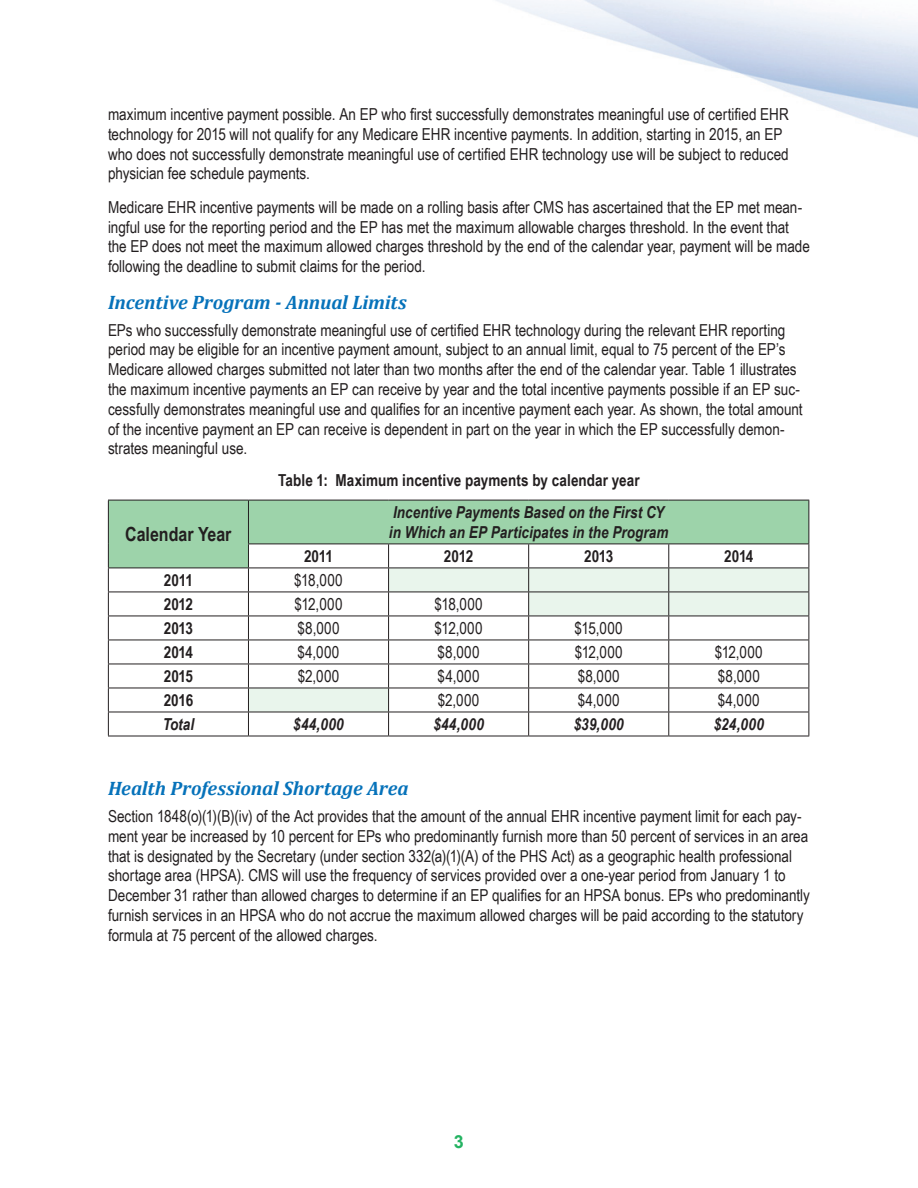
<style>
.page{position:relative;width:918px;height:1188px;background:#fff}
.page>*{position:absolute;margin:0;border:0;box-sizing:border-box;transform-origin:0 0}
.t1{font:italic 700 19.5px "Cambria";letter-spacing:-.005em;color:#0672ba}
.body{font:700 19.5px "Arial Narrow";color:#231f20}
.t2{font:700 18px "Arial";color:#24b362}
.body-2{font:16.5px/19.8px "Arial Narrow";color:#231f20}
.body-3{font:italic 700 16.5px/19.8px "Arial Narrow";letter-spacing:.005em;color:#231f20}
.body-4{font:700 16.5px "Arial Narrow";letter-spacing:.005em;color:#231f20}
</style>
<div class="page">
<svg style="left:109px;top:501px;width:699px;height:67px;fill:#9dd3aa"></svg>
<svg style="left:249px;top:569px;width:559px;height:143px"></svg>
<hr style="left:108px;top:500px;width:140px;height:1px;background:#231f20">
<hr style="left:108px;top:500px;width:1px;height:44px;background:#231f20">
<hr style="left:248px;top:500px;width:141px;height:1px;background:#231f20">
<hr style="left:248px;top:500px;width:1px;height:44px;background:#231f20">
<hr style="left:389px;top:500px;width:140px;height:1px;background:#231f20">
<hr style="left:529px;top:500px;width:140px;height:1px;background:#231f20">
<hr style="left:669px;top:500px;width:140px;height:1px;background:#231f20">
<hr style="left:808px;top:500px;width:1px;height:44px;background:#231f20">
<hr style="left:248px;top:544px;width:141px;height:1px;background:#231f20">
<hr style="left:389px;top:544px;width:140px;height:1px;background:#231f20">
<hr style="left:529px;top:544px;width:140px;height:1px;background:#231f20">
<hr style="left:669px;top:544px;width:140px;height:1px;background:#231f20">
<hr style="left:108px;top:568px;width:140px;height:1px;background:#231f20">
<hr style="left:248px;top:568px;width:141px;height:1px;background:#231f20">
<hr style="left:389px;top:568px;width:140px;height:1px;background:#231f20">
<hr style="left:529px;top:568px;width:140px;height:1px;background:#231f20">
<hr style="left:669px;top:568px;width:140px;height:1px;background:#231f20">
<hr style="left:108px;top:592px;width:140px;height:1px;background:#231f20">
<hr style="left:248px;top:592px;width:141px;height:1px;background:#231f20">
<hr style="left:389px;top:592px;width:140px;height:1px;background:#231f20">
<hr style="left:529px;top:592px;width:140px;height:1px;background:#231f20">
<hr style="left:669px;top:592px;width:140px;height:1px;background:#231f20">
<hr style="left:108px;top:616px;width:140px;height:1px;background:#231f20">
<hr style="left:248px;top:616px;width:141px;height:1px;background:#231f20">
<hr style="left:389px;top:616px;width:140px;height:1px;background:#231f20">
<hr style="left:529px;top:616px;width:140px;height:1px;background:#231f20">
<hr style="left:669px;top:616px;width:140px;height:1px;background:#231f20">
<hr style="left:108px;top:640px;width:140px;height:1px;background:#231f20">
<hr style="left:248px;top:640px;width:141px;height:1px;background:#231f20">
<hr style="left:389px;top:640px;width:140px;height:1px;background:#231f20">
<hr style="left:529px;top:640px;width:140px;height:1px;background:#231f20">
<hr style="left:669px;top:640px;width:140px;height:1px;background:#231f20">
<hr style="left:108px;top:664px;width:140px;height:1px;background:#231f20">
<hr style="left:248px;top:664px;width:141px;height:1px;background:#231f20">
<hr style="left:389px;top:664px;width:140px;height:1px;background:#231f20">
<hr style="left:529px;top:664px;width:140px;height:1px;background:#231f20">
<hr style="left:669px;top:664px;width:140px;height:1px;background:#231f20">
<hr style="left:108px;top:688px;width:140px;height:1px;background:#231f20">
<hr style="left:248px;top:688px;width:141px;height:1px;background:#231f20">
<hr style="left:389px;top:688px;width:140px;height:1px;background:#231f20">
<hr style="left:529px;top:688px;width:140px;height:1px;background:#231f20">
<hr style="left:669px;top:688px;width:140px;height:1px;background:#231f20">
<hr style="left:108px;top:712px;width:140px;height:1px;background:#231f20">
<svg style="left:108px;top:544px;width:1px;height:192px"></svg>
<hr style="left:248px;top:712px;width:141px;height:1px;background:#231f20">
<svg style="left:248px;top:544px;width:1px;height:192px"></svg>
<hr style="left:389px;top:712px;width:140px;height:1px;background:#231f20">
<svg style="left:388px;top:544px;width:1px;height:192px"></svg>
<hr style="left:529px;top:712px;width:140px;height:1px;background:#231f20">
<svg style="left:528px;top:544px;width:1px;height:192px"></svg>
<hr style="left:669px;top:712px;width:140px;height:1px;background:#231f20">
<svg style="left:668px;top:544px;width:1px;height:192px"></svg>
<svg style="left:808px;top:544px;width:1px;height:192px"></svg>
<hr style="left:108px;top:736px;width:140px;height:1px;background:#231f20">
<hr style="left:248px;top:736px;width:141px;height:1px;background:#231f20">
<hr style="left:389px;top:736px;width:140px;height:1px;background:#231f20">
<hr style="left:529px;top:736px;width:140px;height:1px;background:#231f20">
<hr style="left:669px;top:736px;width:140px;height:1px;background:#231f20">
<p class="body-2" style="left:108px;top:104px;width:682px">maximum incentive payment possible. An EP who first successfully demonstrates meaningful use of certified EHR technology for 2015 will not qualify for any Medicare EHR incentive payments. In addition, starting in 2015, an EP who does not successfully demonstrate meaningful use of certified EHR technology use will be subject to reduced physician fee schedule payments.</p>
<p class="body-2" style="left:108px;top:196px;width:703px">Medicare EHR incentive payments will be made on a rolling basis after CMS has ascertained that the EP met mean&shy;ingful use for the reporting period and the EP has met the maximum allowable charges threshold. In the event that the EP does not meet the maximum allowed charges threshold by the end of the calendar year, payment will be made following the deadline to submit claims for the period.</p>
<p class="t1" style="left:108px;top:290px;width:300px">Incentive Program - Annual Limits</p>
<p class="body-2" style="left:108px;top:319px;width:696px">EPs who successfully demonstrate meaningful use of certified EHR technology during the relevant EHR reporting period may be eligible for an incentive payment amount, subject to an annual limit, equal to 75 percent of the EP’s Medicare allowed charges submitted not later than two months after the end of the calendar year. Table 1 illustrates the maximum incentive payments an EP can receive by year and the total incentive payments possible if an EP suc&shy;cessfully demonstrates meaningful use and qualifies for an incentive payment each year. As shown, the total amount of the incentive payment an EP can receive is dependent in part on the year in which the EP successfully demon&shy;strates meaningful use.</p>
<p class="body-4" style="left:278px;top:468px;width:363px">Table 1: Maximum incentive payments by calendar year</p>
<p class="body" style="left:125px;top:519px;width:108px">Calendar Year</p>
<p class="body-3" style="left:389px;top:502px;width:281px">Incentive Payments Based on the First CY in Which an EP Participates in the Program</p>
<p class="body-4" style="left:304px;top:544px;width:30px">2011</p>
<p class="body-4" style="left:444px;top:544px;width:31px">2012</p>
<p class="body-4" style="left:584px;top:544px;width:31px">2013</p>
<p class="body-4" style="left:724px;top:544px;width:31px">2014</p>
<p class="body-4" style="left:164px;top:568px;width:30px">2011</p>
<p class="body-2" style="left:294px;top:570px;width:50px">$18,000</p>
<p class="body-4" style="left:164px;top:592px;width:31px">2012</p>
<p class="body-2" style="left:294px;top:594px;width:50px">$12,000</p>
<p class="body-2" style="left:434px;top:594px;width:50px">$18,000</p>
<p class="body-4" style="left:164px;top:616px;width:31px">2013</p>
<p class="body-2" style="left:297px;top:618px;width:44px">$8,000</p>
<p class="body-2" style="left:435px;top:618px;width:50px">$12,000</p>
<p class="body-2" style="left:575px;top:618px;width:50px">$15,000</p>
<p class="body-4" style="left:164px;top:640px;width:31px">2014</p>
<p class="body-2" style="left:298px;top:642px;width:43px">$4,000</p>
<p class="body-2" style="left:438px;top:642px;width:44px">$8,000</p>
<p class="body-2" style="left:575px;top:642px;width:50px">$12,000</p>
<p class="body-2" style="left:715px;top:642px;width:50px">$12,000</p>
<p class="body-4" style="left:164px;top:664px;width:31px">2015</p>
<p class="body-2" style="left:298px;top:666px;width:43px">$2,000</p>
<p class="body-2" style="left:438px;top:666px;width:43px">$4,000</p>
<p class="body-2" style="left:578px;top:666px;width:44px">$8,000</p>
<p class="body-2" style="left:718px;top:666px;width:44px">$8,000</p>
<p class="body-4" style="left:164px;top:688px;width:31px">2016</p>
<p class="body-2" style="left:438px;top:690px;width:43px">$2,000</p>
<p class="body-2" style="left:578px;top:690px;width:43px">$4,000</p>
<p class="body-2" style="left:718px;top:690px;width:43px">$4,000</p>
<p class="body-3" style="left:163px;top:713px;width:33px">Total</p>
<p class="body-3" style="left:293px;top:713px;width:52px">$44,000</p>
<p class="body-3" style="left:433px;top:713px;width:52px">$44,000</p>
<p class="body-3" style="left:574px;top:713px;width:52px">$39,000</p>
<p class="body-3" style="left:714px;top:713px;width:52px">$24,000</p>
<p class="t1" style="left:108px;top:777px;width:302px">Health Professional Shortage Area</p>
<p class="body-2" style="left:108px;top:806px;width:703px">Section 1848(o)(1)(B)(iv) of the Act provides that the amount of the annual EHR incentive payment limit for each pay&shy;ment year be increased by 10 percent for EPs who predominantly furnish more than 50 percent of services in an area that is designated by the Secretary (under section 332(a)(1)(A) of the PHS Act) as a geographic health professional shortage area (HPSA). CMS will use the frequency of services provided over a one-year period from January 1 to December 31 rather than allowed charges to determine if an EP qualifies for an HPSA bonus. EPs who predominantly furnish services in an HPSA who do not accrue the maximum allowed charges will be paid according to the statutory formula at 75 percent of the allowed charges.</p>
<p class="t2" style="left:454px;top:1130px;width:12px">3</p>
</div>
